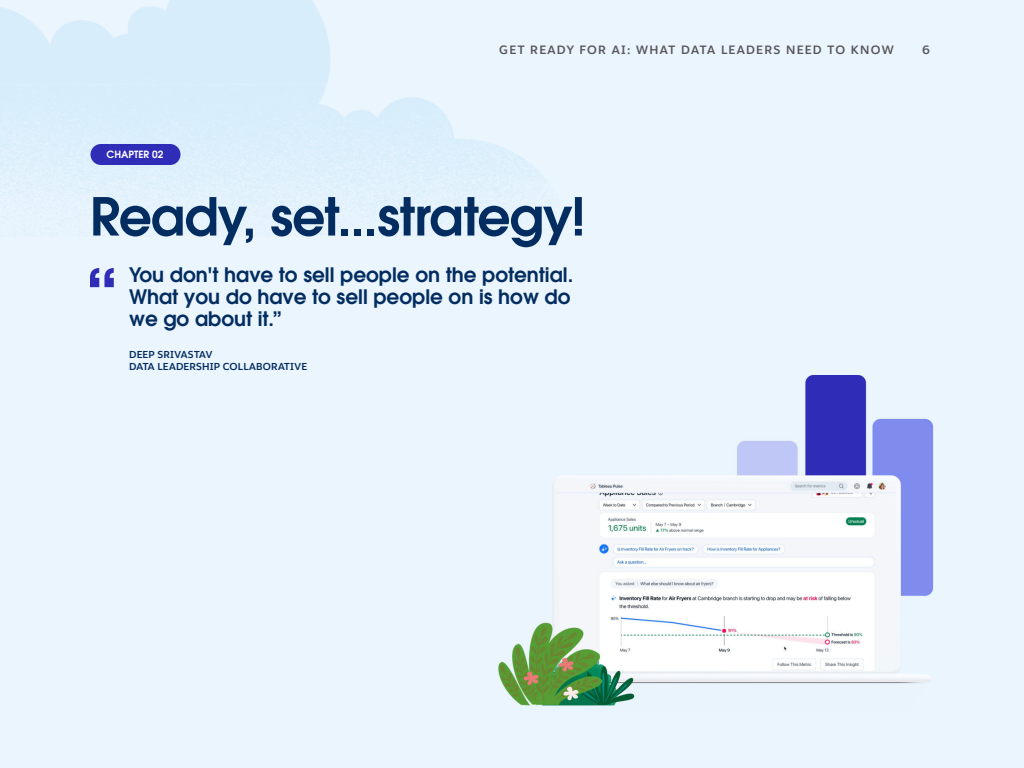
<style>
.page{position:relative;width:1024px;height:768px;background:#eaf5fe}
.page>*{position:absolute;margin:0;border:0;box-sizing:border-box;transform-origin:0 0}
.t1{font:52px "Avant Garde For Salesforce Dm";letter-spacing:-.02em;color:#032d60}
.t2{font:20px/22px "Avant Garde For Salesforce Dm";color:#032d60}
.t3{font:700 12px "Salesforce Sans";letter-spacing:.11em;color:#59575c}
.t4{font:700 10px/12px "Salesforce Sans";letter-spacing:.02em;color:#032d60}
.t5{font:10px "Avant Garde For Salesforce Dm";color:#fff}
</style>
<div class="page">
<img style="left:498px;top:375px;width:436px;height:331px">
<div style="left:90px;top:144px;width:91px;height:21px;background:#2f2cb7;border-radius:11px"></div>
<svg style="left:90px;top:268px;width:24px;height:19px"></svg>
<p class="t3" style="left:499px;top:43px;width:396px">GET READY FOR AI: WHAT DATA LEADERS NEED TO KNOW</p>
<p class="t3" style="left:922px;top:42px;width:9px">6</p>
<p class="t5" style="left:107px;top:150px;width:58px">CHAPTER 02</p>
<h1 class="t1" style="left:90px;top:196px;width:497px">Ready, set...strategy!</h1>
<p class="t2" style="left:129px;top:266px;width:446px">You don't have to sell people on the potential.<br>What you do have to sell people on is how do we go about it.”</p>
<p class="t4" style="left:129px;top:350px;width:180px">DEEP SRIVASTAV<br>DATA LEADERSHIP COLLABORATIVE</p>
</div>
